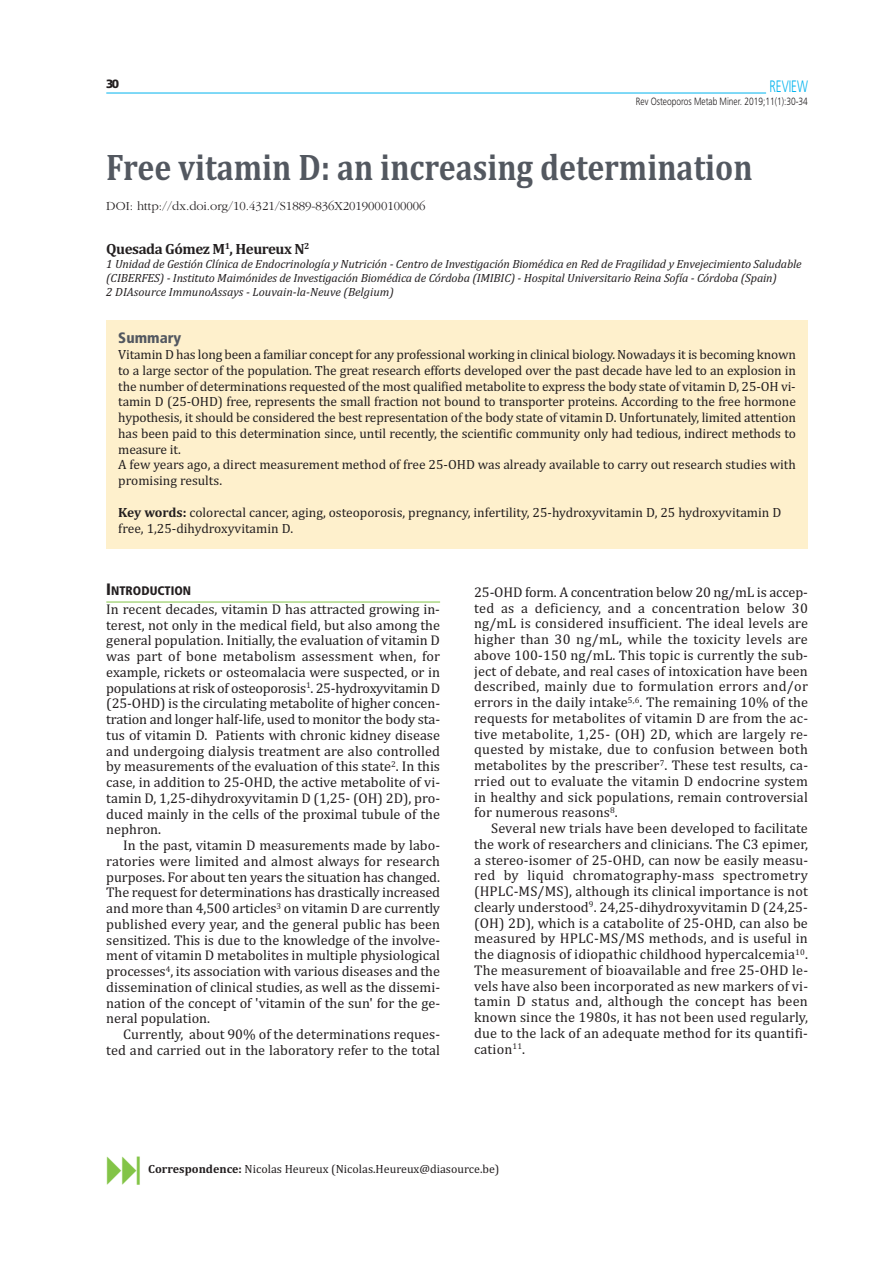
<style>
.page{position:relative;width:893px;height:1263px;background:#fff}
.page>*{position:absolute;margin:0;border:0;box-sizing:border-box;transform-origin:0 0}
.t1{font:700 37.5px "Cambria";color:#535860;scale:.85 1}
.t2{font:300 16.5px "Frutiger";color:#00b3ee;scale:.7 1}
.t3{font:700 15px "Cambria";letter-spacing:-.03em;color:#231f20}
.t4{font:900 condensed 15px "Frutiger";color:#535860}
.t5{font:14.25px/15.8px "Cambria";letter-spacing:.005em;color:#231f20;text-align:justify}
.t6{font:13.5px/15.8px "Cambria";letter-spacing:-.01em;color:#231f20}
.t7{font:300 12.75px "Garamond";color:#231f20}
.t8{font:900 condensed 12.3px "Frutiger";color:#231f20}
.t9{font:italic 12px/14.2px "Cambria";letter-spacing:-.01em;color:#231f20}
.t10{font:12px "Cambria";color:#231f20}
.t11{font:900 12px "Frutiger";color:#231f20}
.t12{font:300 10.5px "Frutiger";color:#231f20;scale:.8 1}
.s1{font-weight:700}
.s2{font-size:16.5px}
</style>
<div class="page">
<hr style="left:106px;top:93px;width:660px;height:1px;background:#00b3ee">
<div style="left:106px;top:320px;width:702px;height:228px;background:#fef0cc"></div>
<hr style="left:106px;top:602px;width:334px;height:1px;background:#83c447">
<p class="t11" style="left:106px;top:79px;width:14px">30</p>
<p class="t2" style="left:769px;top:79px;width:56px">REVIEW</p>
<p class="t12" style="left:636px;top:97px;width:217px">Rev Osteoporos Metab Miner. 2019;11(1):30-34</p>
<h1 class="t1" style="left:106px;top:153px;width:762px">Free vitamin D: an increasing determination</h1>
<p class="t7" style="left:106px;top:201px;width:321px">DOI: http://dx.doi.org/10.4321/S1889-836X2019000100006</p>
<p class="t3" style="left:106px;top:243px;width:205px">Quesada Gómez M<sup>1</sup>, Heureux N<sup>2</sup></p>
<p class="t9" style="left:106px;top:258px;width:697px">1 Unidad de Gestión Clínica de Endocrinología y Nutrición - Centro de Investigación Biomédica en Red de Fragilidad y Envejecimiento Saludable (CIBERFES) - Instituto Maimónides de Investigación Biomédica de Córdoba (IMIBIC) - Hospital Universitario Reina Sofía - Córdoba (Spain)<br>2 DIAsource ImmunoAssays - Louvain-la-Neuve (Belgium)</p>
<p class="t4" style="left:118px;top:332px;width:65px">Summary</p>
<p class="t6" style="left:118px;top:348px;width:679px">Vitamin D has long been a familiar concept for any professional working in clinical biology. Nowadays it is becoming known to a large sector of the population. The great research efforts developed over the past decade have led to an explosion in the number of determinations requested of the most qualified metabolite to express the body state of vitamin D, 25‐OH vi‐ tamin D (25‐OHD) free, represents the small fraction not bound to transporter proteins. According to the free hormone hypothesis, it should be considered the best representation of the body state of vitamin D. Unfortunately, limited attention has been paid to this determination since, until recently, the scientific community only had tedious, indirect methods to measure it.<br>A few years ago, a direct measurement method of free 25‐OHD was already available to carry out research studies with promising results.</p>
<p class="t6" style="left:118px;top:506px;width:665px;line-height:16.2px"><span class="s1">Key words:</span> colorectal cancer, aging, osteoporosis, pregnancy, infertility, 25‐hydroxyvitamin D, 25 hydroxyvitamin D free, 1,25‐dihydroxyvitamin D.</p>
<p class="t8" style="left:106px;top:586px;width:86px"><span class="s2">I</span>NTRODUCTION</p>
<p class="t5" style="left:106px;top:602px;width:335px">In recent decades, vitamin D has attracted growing in‐ terest, not only in the medical field, but also among the general population. Initially, the evaluation of vitamin D was part of bone metabolism assessment when, for example, rickets or osteomalacia were suspected, or in populations at risk of osteoporosis<sup>1</sup>. 25‐hydroxyvitamin D (25‐OHD) is the circulating metabolite of higher concen‐ tration and longer half‐life, used to monitor the body sta‐ tus of vitamin D. Patients with chronic kidney disease and undergoing dialysis treatment are also controlled by measurements of the evaluation of this state<sup>2</sup>. In this case, in addition to 25‐OHD, the active metabolite of vi‐ tamin D, 1,25‐dihydroxyvitamin D (1,25‐ (OH) 2D), pro‐ duced mainly in the cells of the proximal tubule of the nephron.</p>
<p class="t5" style="left:106px;top:839px;width:335px;text-indent:17px">In the past, vitamin D measurements made by labo‐ ratories were limited and almost always for research purposes. For about ten years the situation has changed.<br>The request for determinations has drastically increased and more than 4,500 articles<sup>3</sup> on vitamin D are currently published every year, and the general public has been sensitized. This is due to the knowledge of the involve‐ ment of vitamin D metabolites in multiple physiological processes<sup>4</sup>, its association with various diseases and the dissemination of clinical studies, as well as the dissemi‐ nation of the concept of 'vitamin of the sun' for the ge‐ neral population.</p>
<p class="t5" style="left:106px;top:1028px;width:335px;text-align:right">Currently, about 90% of the determinations reques‐ ted and carried out in the laboratory refer to the total</p>
<p class="t5" style="left:474px;top:585px;width:335px">25‐OHD form. A concentration below 20 ng/mL is accep‐ ted as a deficiency, and a concentration below 30 ng/mL is considered insufficient. The ideal levels are higher than 30 ng/mL, while the toxicity levels are above 100‐150 ng/mL. This topic is currently the sub‐ ject of debate, and real cases of intoxication have been described, mainly due to formulation errors and/or errors in the daily intake<sup>5,6</sup>. The remaining 10% of the requests for metabolites of vitamin D are from the ac‐ tive metabolite, 1,25‐ (OH) 2D, which are largely re‐ quested by mistake, due to confusion between both metabolites by the prescriber<sup>7</sup>. These test results, ca‐ rried out to evaluate the vitamin D endocrine system in healthy and sick populations, remain controversial for numerous reasons<sup>8</sup>.</p>
<p class="t5" style="left:474px;top:822px;width:336px;text-indent:17px">Several new trials have been developed to facilitate the work of researchers and clinicians. The C3 epimer, a stereo‐isomer of 25‐OHD, can now be easily measu‐ red by liquid chromatography‐mass spectrometry (HPLC‐MS/MS), although its clinical importance is not clearly understood<sup>9</sup>. 24,25‐dihydroxyvitamin D (24,25‐ (OH) 2D), which is a catabolite of 25‐OHD, can also be measured by HPLC‐MS/MS methods, and is useful in the diagnosis of idiopathic childhood hypercalcemia<sup>10</sup>.<br>The measurement of bioavailable and free 25‐OHD le‐ vels have also been incorporated as new markers of vi‐ tamin D status and, although the concept has been known since the 1980s, it has not been used regularly, due to the lack of an adequate method for its quantifi‐ cation<sup>11</sup>.</p>
<p class="t10" style="left:148px;top:1165px;width:353px"><span class="s1">Correspondence:</span> Nicolas Heureux (Nicolas.Heureux@diasource.be)</p>
</div>
